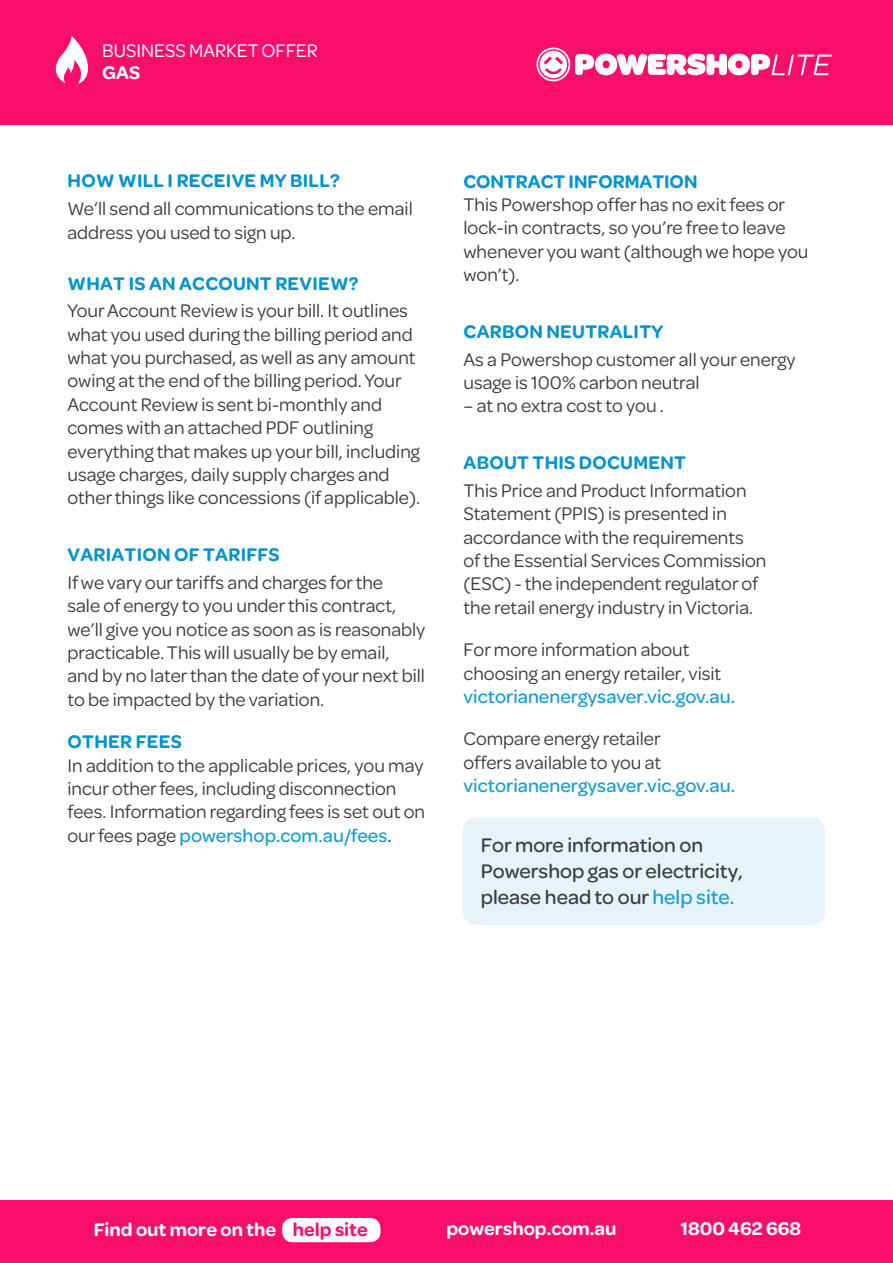
<style>
.page{position:relative;width:893px;height:1263px;background:#fff}
.page>*{position:absolute;margin:0;border:0;box-sizing:border-box;transform-origin:0 0}
.t1{font:500 21px/26.4px "Omnes";color:#3e3e3f}
.t2{font:19.5px/23.4px "Omnes";color:#3e3e3f}
.t3{font:600 19.5px "Omnes";letter-spacing:.015em;color:#0093d0}
.t4{font:500 19.5px "Omnes";color:#1a9ed5}
.t5{font:600 19.5px "Omnes";color:#fff}
.t6{font:19.5px "Omnes";color:#fff}
.s1{font-weight:500;color:#1a9ed5}
.s2{font-weight:500;color:#3667a4}
.s3{color:#1a9ed5}
.s4{color:#fa0e6b}
</style>
<div class="page">
<div style="left:0;top:0;width:893px;height:124px;background:#fa0e6b"></div>
<div style="left:0;top:1200px;width:893px;height:63px;background:#fa0e6b"></div>
<div style="left:282px;top:1218px;width:98px;height:24px;background:#fff;border-radius:10px"></div>
<div style="left:463px;top:817px;width:362px;height:108px;background:#e6f4fa;border-radius:14px"></div>
<svg style="left:56px;top:36px;width:33px;height:48px"></svg>
<svg style="left:536px;top:48px;width:296px;height:33px"></svg>
<p class="t6" style="left:102px;top:37px;width:217px">BUSINESS MARKET OFFER</p>
<p class="t5" style="left:102px;top:62px;width:39px">GAS</p>
<p class="t3" style="left:68px;top:170px;width:274px">HOW WILL I RECEIVE MY BILL?</p>
<p class="t2" style="left:67px;top:196px;width:347px">We’ll send all communications to the email address you used to sign up.</p>
<p class="t3" style="left:68px;top:272px;width:292px">WHAT IS AN ACCOUNT REVIEW?</p>
<p class="t2" style="left:67px;top:298px;width:354px">Your Account Review is your bill. It outlines what you used during the billing period and what you purchased, as well as any amount owing at the end of the billing period. Your Account Review is sent bi-monthly and comes with an attached PDF outlining everything that makes up your bill, including usage charges, daily supply charges and other things like concessions (if applicable).</p>
<p class="t3" style="left:68px;top:543px;width:214px">VARIATION OF TARIFFS</p>
<p class="t2" style="left:67px;top:569px;width:359px">If we vary our tariffs and charges for the<br>sale of energy to you under this contract, we’ll give you notice as soon as is reasonably practicable. This will usually be by email, and by no later than the date of your next bill to be impacted by the variation.</p>
<p class="t3" style="left:68px;top:731px;width:116px">OTHER FEES</p>
<p class="t2" style="left:67px;top:752px;width:359px">In addition to the applicable prices, you may incur other fees, including disconnection fees. Information regarding fees is set out on our fees page <span class="s1">powershop.com.au/fees</span><span class="s2">.</span></p>
<p class="t3" style="left:463px;top:170px;width:235px">CONTRACT INFORMATION</p>
<p class="t2" style="left:463px;top:192px;width:346px">This Powershop offer has no exit fees or lock-in contracts, so you’re free to leave whenever you want (although we hope you won’t).</p>
<p class="t3" style="left:464px;top:320px;width:201px">CARBON NEUTRALITY</p>
<p class="t2" style="left:463px;top:346px;width:334px">As a Powershop customer all your energy usage is 100% carbon neutral</p>
<p class="t2" style="left:463px;top:393px;width:202px">– at no extra cost to you .</p>
<p class="t3" style="left:464px;top:451px;width:224px">ABOUT THIS DOCUMENT</p>
<p class="t2" style="left:463px;top:477px;width:304px">This Price and Product Information Statement (PPIS) is presented in accordance with the requirements<br>of the Essential Services Commission (ESC) - the independent regulator of the retail energy industry in Victoria.</p>
<p class="t2" style="left:463px;top:637px;width:259px">For more information about choosing an energy retailer, visit</p>
<p class="t4" style="left:463px;top:683px;width:273px">victorianenergysaver.vic.gov.au.</p>
<p class="t2" style="left:463px;top:726px;width:199px">Compare energy retailer offers available to you at</p>
<p class="t4" style="left:463px;top:772px;width:273px">victorianenergysaver.vic.gov.au.</p>
<p class="t1" style="left:481px;top:830px;width:264px">For more information on<br>Powershop gas or electricity, please head to our <span class="s3">help site.</span></p>
<p class="t5" style="left:94px;top:1218px;width:276px">Find out more on the <span class="s4">help site</span></p>
<p class="t5" style="left:446px;top:1218px;width:172px">powershop.com.au</p>
<p class="t5" style="left:680px;top:1218px;width:122px">1800 462 668</p>
</div>
